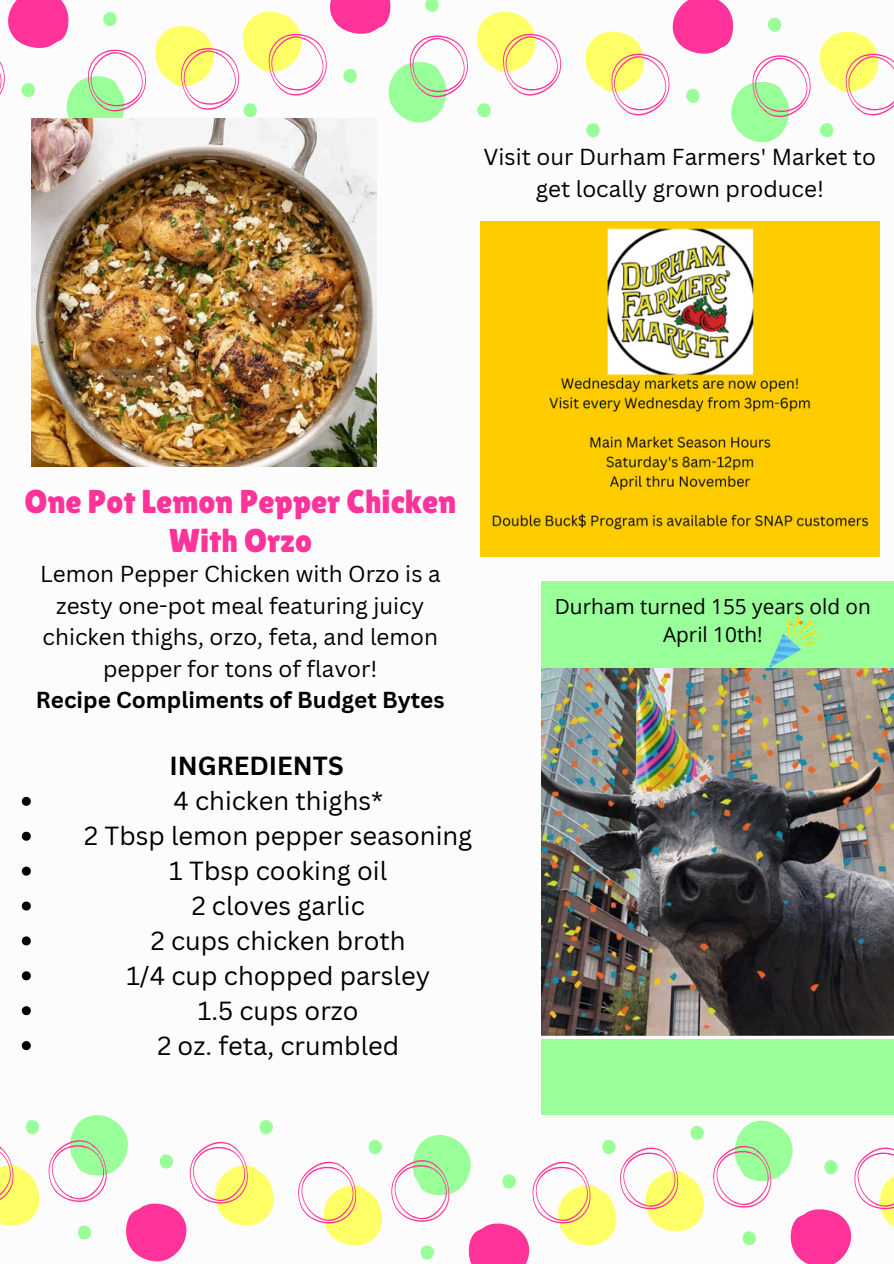
<style>
.page{position:relative;width:894px;height:1264px;background:#fff}
.page>*{position:absolute;margin:0;border:0;box-sizing:border-box;transform-origin:0 0}
.t1{font:33px/39.3px "Lilita One";color:#f39;text-align:center}
.t2{font:25.5px "Canva Sans";color:#000}
.t3{font:700 25.5px "Canva Sans";color:#000}
.t4{font:22.5px/31.5px "Canva Sans";color:#000;text-align:center}
.t5{font:700 22.5px "Canva Sans";color:#000}
.t6{font:20.7px/28.2px "Open Sans";color:#000;text-align:center}
</style>
<div class="page">
<div style="left:541px;top:581px;width:352px;height:533px;background:#9f9"></div>
<svg style="left:0;top:0;width:146px;height:136px"></svg>
<svg style="left:477px;top:103px;width:14px;height:15px"></svg>
<svg style="left:155px;top:0;width:313px;height:123px"></svg>
<svg style="left:477px;top:11px;width:84px;height:85px"></svg>
<svg style="left:585px;top:0;width:308px;height:142px"></svg>
<svg style="left:713px;top:1120px;width:180px;height:143px"></svg>
<svg style="left:298px;top:1125px;width:406px;height:138px"></svg>
<svg style="left:25px;top:1120px;width:15px;height:14px"></svg>
<svg style="left:48px;top:1115px;width:226px;height:146px"></svg>
<svg style="left:0;top:1147px;width:40px;height:79px"></svg>
<img style="left:541px;top:668px;width:352px;height:370px">
<svg style="left:768px;top:611px;width:51px;height:57px"></svg>
<img style="left:480px;top:222px;width:398px;height:334px">
<img style="left:32px;top:119px;width:344px;height:347px">
<svg style="left:22px;top:796px;width:9px;height:9px"></svg>
<svg style="left:22px;top:831px;width:9px;height:9px"></svg>
<svg style="left:22px;top:866px;width:9px;height:9px"></svg>
<svg style="left:22px;top:901px;width:9px;height:9px"></svg>
<svg style="left:22px;top:936px;width:9px;height:9px"></svg>
<svg style="left:22px;top:971px;width:9px;height:9px"></svg>
<svg style="left:22px;top:1006px;width:9px;height:9px"></svg>
<svg style="left:22px;top:1041px;width:9px;height:9px"></svg>
<p class="t4" style="left:483px;top:141px;width:394px">Visit our Durham Farmers' Market to get locally grown produce!</p>
<p class="t1" style="left:24px;top:481px;width:433px">One Pot Lemon Pepper Chicken<br>With Orzo</p>
<h1 class="t4" style="left:40px;top:558px;width:402px">Lemon Pepper Chicken with Orzo is a zesty one-pot meal featuring juicy chicken thighs, orzo, feta, and lemon pepper for tons of flavor!</h1>
<p class="t5" style="left:36px;top:684px;width:410px">Recipe Compliments of Budget Bytes</p>
<p class="t3" style="left:169px;top:748px;width:176px">INGREDIENTS</p>
<p class="t2" style="left:173px;top:783px;width:211px">4 chicken thighs*</p>
<p class="t2" style="left:84px;top:818px;width:389px">2 Tbsp lemon pepper seasoning</p>
<p class="t2" style="left:169px;top:852px;width:219px">1 Tbsp cooking oil</p>
<h2 class="t2" style="left:192px;top:887px;width:175px">2 cloves garlic</h2>
<p class="t2" style="left:151px;top:922px;width:256px">2 cups chicken broth</p>
<p class="t2" style="left:126px;top:957px;width:305px">1/4 cup chopped parsley</p>
<p class="t2" style="left:198px;top:992px;width:162px">1.5 cups orzo</p>
<p class="t2" style="left:157px;top:1027px;width:243px">2 oz. feta, crumbled</p>
<p class="t6" style="left:554px;top:591px;width:317px">Durham turned 155 years old on<br>April 10th!</p>
</div>
